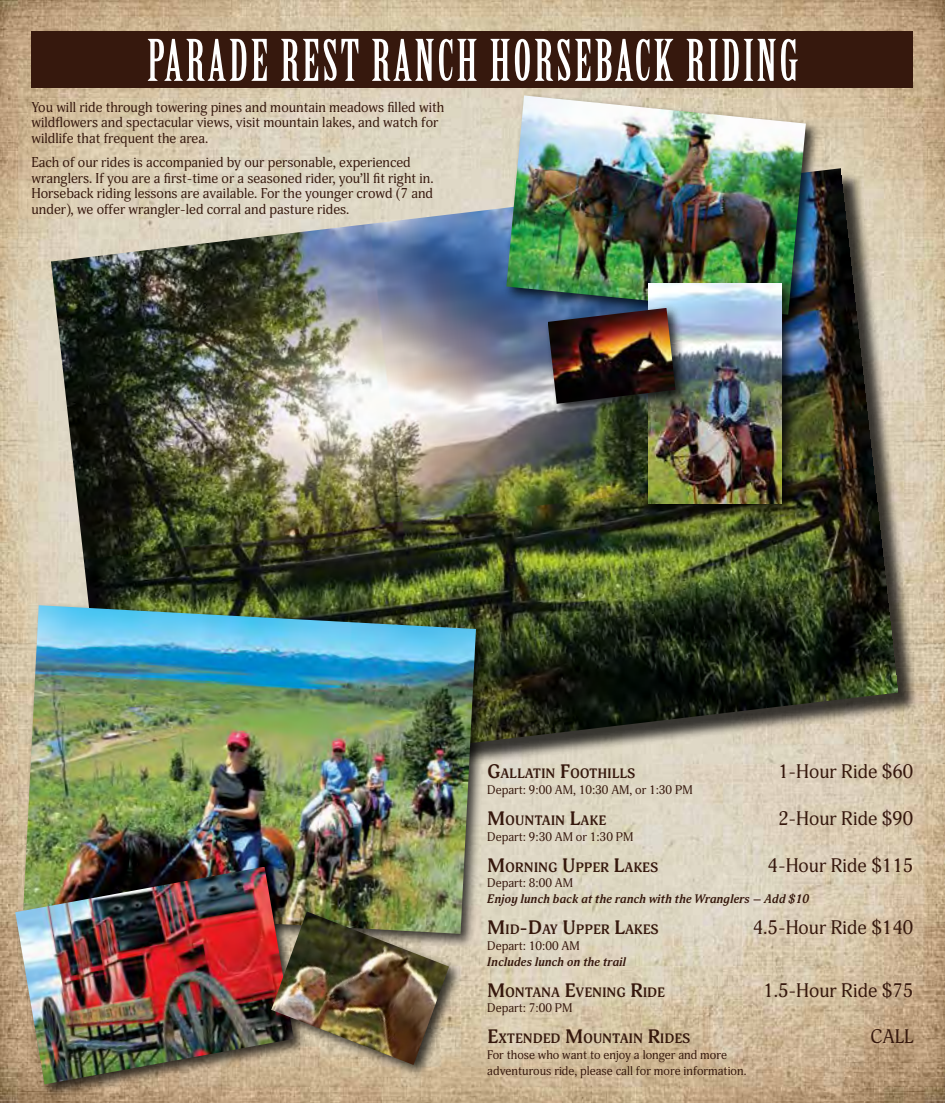
<style>
.page{position:relative;width:945px;height:1103px;background:#fff}
.page>*{position:absolute;margin:0;border:0;box-sizing:border-box;transform-origin:0 0}
.t1{font:56px "Birch Std";letter-spacing:.05em;color:#fff}
.t2{font:19.25px "Adonis";color:#36180d}
.t3{font:14px/15.8px "Adonis";color:#36180d}
.t4{font:700 13.47px "Adonis";color:#36180d}
.t5{font:12.25px/15.8px "Adonis";color:#36180d}
.t6{font:italic 700 12.25px "Adonis";color:#36180d}
.s1{font-size:19.25px}
</style>
<div class="page">
<img style="left:0;top:0;width:945px;height:1102px">
<div style="left:54px;top:171px;width:866px;height:635px;background:#000;opacity:.75"></div>
<img style="left:51px;top:168px;width:848px;height:617px">
<div style="left:503px;top:92px;width:317px;height:237px;background:#000;opacity:.75"></div>
<img style="left:506px;top:95px;width:300px;height:219px">
<div style="left:645px;top:279px;width:152px;height:240px;background:#000;opacity:.75"></div>
<img style="left:649px;top:283px;width:133px;height:220px">
<div style="left:545px;top:305px;width:145px;height:113px;background:#000;opacity:.75"></div>
<img style="left:548px;top:308px;width:127px;height:96px">
<div style="left:20px;top:602px;width:470px;height:346px;background:#000;opacity:.75"></div>
<img style="left:23px;top:605px;width:453px;height:328px">
<div style="left:12px;top:863px;width:296px;height:235px;background:#000;opacity:.75"></div>
<img style="left:15px;top:866px;width:279px;height:218px">
<div style="left:268px;top:908px;width:195px;height:170px;background:#000;opacity:.75"></div>
<img style="left:271px;top:911px;width:178px;height:153px">
<div style="left:32px;top:32px;width:882px;height:56px;background:#36180d"></div>
<h1 class="t1" style="left:147px;top:29px;width:652px">PARADE REST RANCH HORSEBACK RIDING</h1>
<p class="t3" style="left:32px;top:99px;width:414px">You will ride through towering pines and mountain meadows filled with wildflowers and spectacular views, visit mountain lakes, and watch for wildlife that frequent the area.</p>
<p class="t3" style="left:32px;top:155px;width:404px">Each of our rides is accompanied by our personable, experienced wranglers. If you are a first-time or a seasoned rider, you’ll fit right in.<br>Horseback riding lessons are available. For the younger crowd (7 and under), we offer wrangler-led corral and pasture rides.</p>
<p class="t4" style="left:487px;top:765px;width:150px"><span class="s1">G</span>ALLATIN <span class="s1">F</span>OOTHILLS</p>
<h2 class="t2" style="left:778px;top:760px;width:137px">1-Hour Ride $60</h2>
<p class="t5" style="left:487px;top:782px;width:207px">Depart: 9:00 AM, 10:30 AM, or 1:30 PM</p>
<p class="t4" style="left:487px;top:812px;width:120px"><span class="s1">M</span>OUNTAIN <span class="s1">L</span>AKE</p>
<h2 class="t2" style="left:778px;top:807px;width:137px">2-Hour Ride $90</h2>
<p class="t5" style="left:487px;top:829px;width:148px">Depart: 9:30 AM or 1:30 PM</p>
<p class="t4" style="left:487px;top:859px;width:173px"><span class="s1">M</span>ORNING <span class="s1">U</span>PPER <span class="s1">L</span>AKES</p>
<h2 class="t2" style="left:768px;top:853px;width:147px">4-Hour Ride $115</h2>
<p class="t5" style="left:487px;top:875px;width:87px">Depart: 8:00 AM</p>
<p class="t6" style="left:487px;top:891px;width:324px">Enjoy lunch back at the ranch with the Wranglers – Add $10</p>
<p class="t4" style="left:487px;top:921px;width:173px"><span class="s1">M</span>ID<span class="s1">-D</span>AY <span class="s1">U</span>PPER <span class="s1">L</span>AKES</p>
<h2 class="t2" style="left:753px;top:916px;width:162px">4.5-Hour Ride $140</h2>
<p class="t5" style="left:487px;top:938px;width:94px">Depart: 10:00 AM</p>
<p class="t6" style="left:487px;top:954px;width:140px">Includes lunch on the trail</p>
<p class="t4" style="left:487px;top:984px;width:179px"><span class="s1">M</span>ONTANA <span class="s1">E</span>VENING <span class="s1">R</span>IDE</p>
<h2 class="t2" style="left:763px;top:978px;width:152px">1.5-Hour Ride $75</h2>
<p class="t5" style="left:487px;top:1000px;width:87px">Depart: 7:00 PM</p>
<p class="t4" style="left:487px;top:1031px;width:205px"><span class="s1">E</span>XTENDED <span class="s1">M</span>OUNTAIN <span class="s1">R</span>IDES</p>
<h2 class="t2" style="left:870px;top:1025px;width:45px">CALL</h2>
<p class="t5" style="left:487px;top:1047px;width:261px">For those who want to enjoy a longer and more adventurous ride, please call for more information.</p>
</div>
